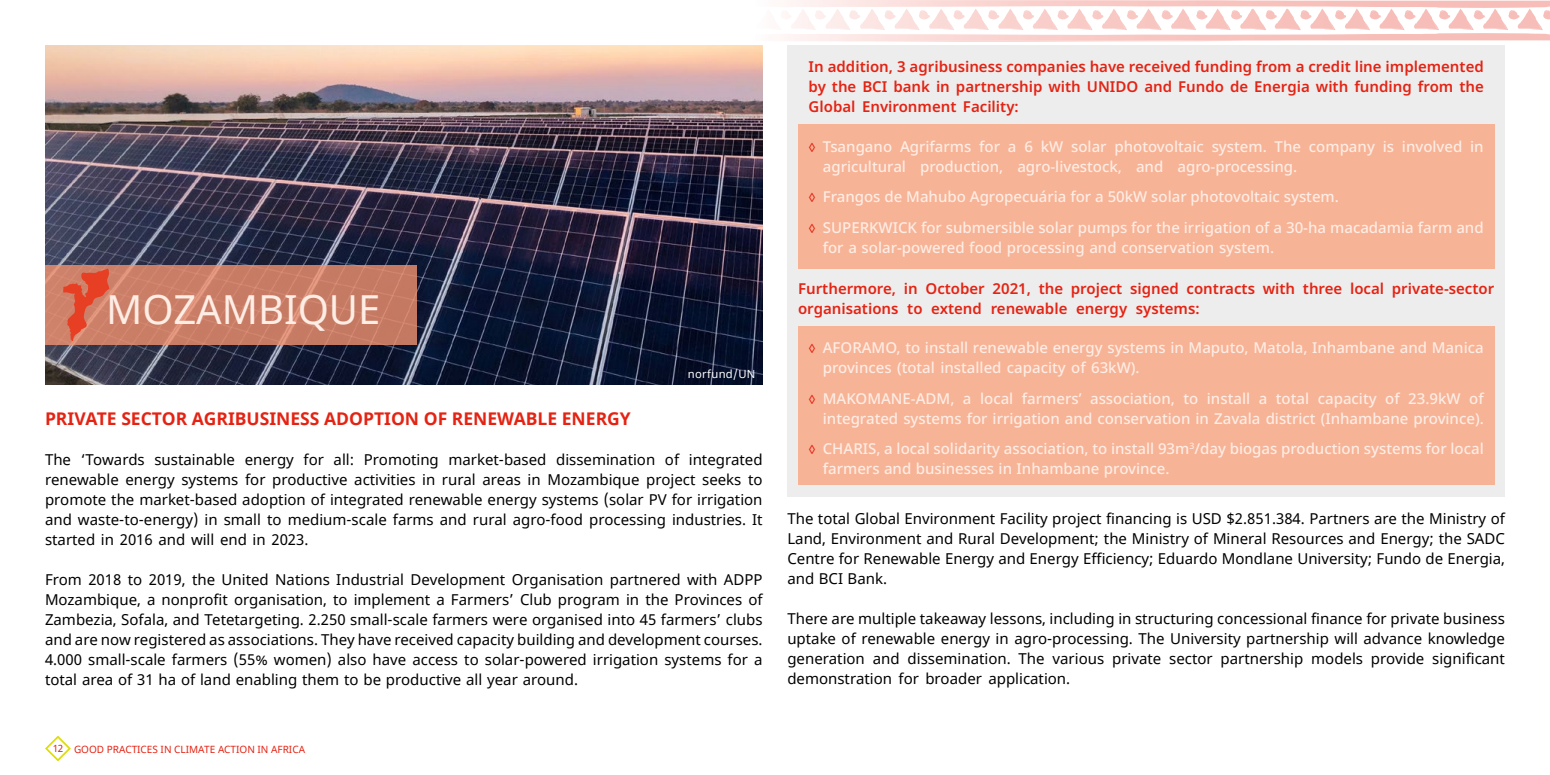
<style>
.page{position:relative;width:1550px;height:775px;background:#fff}
.page>*{position:absolute;margin:0;border:0;box-sizing:border-box;transform-origin:0 0}
.t1{font:40px "Noto Sans";color:#feede5}
.t2{font:700 17.5px "Noto Sans";color:#e42313}
.t3{font:15px/20px "Noto Sans";color:#000}
.t4{font:500 15px/30.6px "Noto Sans";color:#feede5}
.t5{font:600 15px/20px "Noto Sans";color:#e42313;text-align:justify}
.t6{font:12.5px "Noto Sans";color:#e42313}
.t7{font:11.25px "Noto Sans";letter-spacing:.03em;color:#fff}
.t8{font:10px "Noto Sans";color:#e42313}
.t9{font:500 8.75px "Noto Sans";color:#feede5}
.s1{font-size:15px}
</style>
<div class="page">
<svg style="left:45px;top:736px;width:26px;height:25px"></svg>
<svg style="left:787px;top:0;width:763px;height:42px"></svg>
<img style="left:45px;top:45px;width:718px;height:340px">
<svg style="left:45px;top:265px;width:371px;height:80px;background:#c97e67"></svg>
<svg style="left:63px;top:268px;width:46px;height:74px;background:#d86950"></svg>
<div style="left:787px;top:45px;width:718px;height:452px;background:#ededed"></div>
<div style="left:798px;top:124px;width:696px;height:144px;background:#f7b396"></div>
<div style="left:798px;top:326px;width:696px;height:159px;background:#f7b396"></div>
<h1 class="t1" style="left:106px;top:282px;width:276px">MOZAMBIQUE</h1>
<p class="t2" style="left:45px;top:406px;width:587px">PRIVATE SECTOR AGRIBUSINESS ADOPTION OF RENEWABLE ENERGY</p>
<p class="t7" style="left:688px;top:366px;width:69px">norfund/UN</p>
<p class="t3" style="left:81px;top:450px;width:66px">‘Towards</p>
<p class="t3" style="left:304px;top:450px;width:22px">for</p>
<p class="t3" style="left:665px;top:450px;width:16px">of</p>
<p class="t3" style="left:45px;top:450px;width:719px">The<br>renewable energy systems for productive activities in rural areas in Mozambique project seeks to promote the market-based adoption of integrated renewable energy systems (solar PV for irrigation and waste-to-energy) in small to medium-scale farms and rural agro-food processing industries. It started in 2016 and will end in 2023.</p>
<p class="t3" style="left:45px;top:570px;width:719px;text-align:justify">From 2018 to 2019, the United Nations Industrial Development Organisation partnered with ADPP Mozambique a, nonprofit organisation, to implement a Farmers’ Club program in the Provinces of Zambezia, Sofala, and Tetetargeting. 2.250 small-scale farmers were organised into 45 farmers’ clubs and are now registered as associations. They have received capacity building and development courses.<br>4.000 small-scale farmers (55% women) also have access to solar-powered irrigation systems for a total area of 31 ha of land enabling them to be productive all year around.</p>
<p class="t3" style="left:154px;top:450px;width:82px">sustainable</p>
<p class="t3" style="left:334px;top:450px;width:22px">all:</p>
<p class="t3" style="left:449px;top:450px;width:99px">market-based</p>
<p class="t3" style="left:556px;top:450px;width:101px">dissemination</p>
<p class="t3" style="left:689px;top:450px;width:75px">integrated</p>
<p class="t3" style="left:364px;top:450px;width:77px">Promoting</p>
<p class="t3" style="left:245px;top:450px;width:51px">energy</p>
<p class="t8" style="left:53px;top:741px;width:12px">12</p>
<p class="t8" style="left:74px;top:743px;width:233px">GOOD PRACTICES IN CLIMATE ACTION IN AFRICA</p>
<p class="t5" style="left:809px;top:57px;width:677px">In addition 3, agribusiness companies have received funding from a credit line implemented by the BCI bank in partnership with UNIDO and Fundo de Energia with funding from the Global Environment Facility:</p>
<p class="t4" style="left:1470px;top:131px;width:15px">in</p>
<p class="t4" style="left:900px;top:131px;width:73px">Agrifarms</p>
<p class="t4" style="left:979px;top:131px;width:22px">for</p>
<p class="t4" style="left:1041px;top:131px;width:24px">kW</p>
<p class="t4" style="left:1071px;top:131px;width:37px">solar</p>
<p class="t4" style="left:1115px;top:131px;width:91px">photovoltaic</p>
<p class="t4" style="left:1275px;top:131px;width:28px">The</p>
<p class="t4" style="left:1402px;top:131px;width:62px">involved</p>
<p class="t4" style="left:1383px;top:131px;width:13px">is</p>
<p class="t4" style="left:1008px;top:131px;width:27px">6a</p>
<p class="t4" style="left:823px;top:131px;width:71px">Tsangano</p>
<p class="t4" style="left:1212px;top:131px;width:57px">system.</p>
<p class="t6" style="left:809px;top:139px;width:9px">◊</p>
<p class="t4" style="left:1309px;top:131px;width:67px">company</p>
<p class="t6" style="left:809px;top:189px;width:9px">◊</p>
<p class="t6" style="left:809px;top:220px;width:9px">◊</p>
<p class="t4" style="left:823px;top:151px;width:518px">agricultural<br>Frangos de Mahubo Agropecuária for a 50kW solar photovoltaic system.</p>
<p class="t4" style="left:920px;top:151px;width:85px">production,</p>
<p class="t4" style="left:1017px;top:151px;width:106px">agro-livestock,</p>
<p class="t4" style="left:1136px;top:151px;width:29px">and</p>
<p class="t4" style="left:1178px;top:151px;width:121px">agro-processing.</p>
<p class="t4" style="left:823px;top:213px;width:662px">SUPERKWICK for submersible solar pumps for the irrigation of a 30-ha macadamia farm and</p>
<p class="t4" style="left:823px;top:233px;width:453px">for a solar-powered food processing and conservation system.</p>
<p class="t5" style="left:798px;top:279px;width:100px">Furthermore,</p>
<p class="t5" style="left:904px;top:279px;width:15px">in</p>
<p class="t5" style="left:926px;top:279px;width:61px">October</p>
<p class="t5" style="left:993px;top:279px;width:40px">2021,</p>
<p class="t5" style="left:1039px;top:279px;width:26px">the</p>
<p class="t5" style="left:1071px;top:279px;width:53px">project</p>
<p class="t5" style="left:1130px;top:279px;width:50px">signed</p>
<p class="t5" style="left:1187px;top:279px;width:70px">contracts</p>
<p class="t5" style="left:1263px;top:279px;width:34px">with</p>
<p class="t5" style="left:1303px;top:279px;width:41px">three</p>
<p class="t5" style="left:1350px;top:279px;width:36px">local</p>
<p class="t5" style="left:1392px;top:279px;width:104px">private-sector</p>
<p class="t5" style="left:931px;top:299px;width:52px">extend</p>
<p class="t5" style="left:991px;top:299px;width:78px">renewable</p>
<p class="t5" style="left:798px;top:299px;width:102px">organisations</p>
<p class="t4" style="left:823px;top:333px;width:662px">AFORAMO, to install renewable energy systems in Maputo, Matola, Inhambane and Manica</p>
<p class="t5" style="left:907px;top:299px;width:17px">to</p>
<p class="t5" style="left:1136px;top:299px;width:65px">systems:</p>
<p class="t5" style="left:1076px;top:299px;width:53px">energy</p>
<p class="t6" style="left:809px;top:340px;width:9px">◊</p>
<p class="t6" style="left:809px;top:391px;width:9px">◊</p>
<p class="t6" style="left:809px;top:441px;width:9px">◊</p>
<p class="t4" style="left:823px;top:353px;width:318px">provinces (total installed capacity of 63kW .(</p>
<p class="t4" style="left:823px;top:383px;width:150px">MAKOMANE-ADM a,</p>
<p class="t4" style="left:980px;top:383px;width:35px">local</p>
<p class="t4" style="left:1022px;top:383px;width:61px">farmers’</p>
<p class="t4" style="left:1090px;top:383px;width:86px">association,</p>
<p class="t4" style="left:1183px;top:383px;width:16px">to</p>
<p class="t4" style="left:1207px;top:383px;width:45px">install</p>
<p class="t4" style="left:1259px;top:383px;width:10px">a</p>
<p class="t4" style="left:1276px;top:383px;width:35px">total</p>
<p class="t4" style="left:1318px;top:383px;width:60px">capacity</p>
<p class="t4" style="left:1385px;top:383px;width:16px">of</p>
<p class="t4" style="left:1408px;top:383px;width:54px">23.9kW</p>
<p class="t4" style="left:1469px;top:383px;width:16px">of</p>
<p class="t4" style="left:823px;top:403px;width:662px;text-align:right">integrated systems for irrigation and conservation in Zavala district (Inhambane province .( day biogas production systems for local</p>
<p class="t4" style="left:823px;top:434px;width:368px">CHARIS a, local solidarity association, to install 93m</p>
<p class="t9" style="left:1189px;top:440px;width:12px">3<span class="s1">/</span></p>
<p class="t4" style="left:823px;top:454px;width:348px">farmers and businesses in Inhambane province.</p>
<p class="t3" style="left:787px;top:509px;width:719px;text-align:justify">The total Global Environment Facility project financing is USD $2.851.384. Partners are the Ministry of Land, Environment and Rural Development; the Ministry of Mineral Resources and Energy; the SADC Centre for Renewable Energy and Energy Efficiency; Eduardo Mondlane University; Fundo de Energia, and BCI Bank.</p>
<p class="t3" style="left:787px;top:609px;width:719px;text-align:right">There are multiple takeaway lessons, including in structuring concessional finance for private business uptake of renewable energy in agro-processing. The University partnership will advance knowledge significant</p>
<p class="t3" style="left:873px;top:649px;width:28px">and</p>
<p class="t3" style="left:908px;top:649px;width:105px">dissemination.</p>
<p class="t3" style="left:1019px;top:649px;width:28px">The</p>
<p class="t3" style="left:1221px;top:649px;width:84px">partnership</p>
<p class="t3" style="left:1311px;top:649px;width:53px">models</p>
<p class="t3" style="left:1371px;top:649px;width:55px">provide</p>
<p class="t3" style="left:787px;top:649px;width:284px">generation<br>demonstration for broader application.</p>
<p class="t3" style="left:1053px;top:649px;width:53px">various</p>
<p class="t3" style="left:1112px;top:649px;width:51px">private</p>
<p class="t3" style="left:1169px;top:649px;width:45px">sector</p>
</div>
